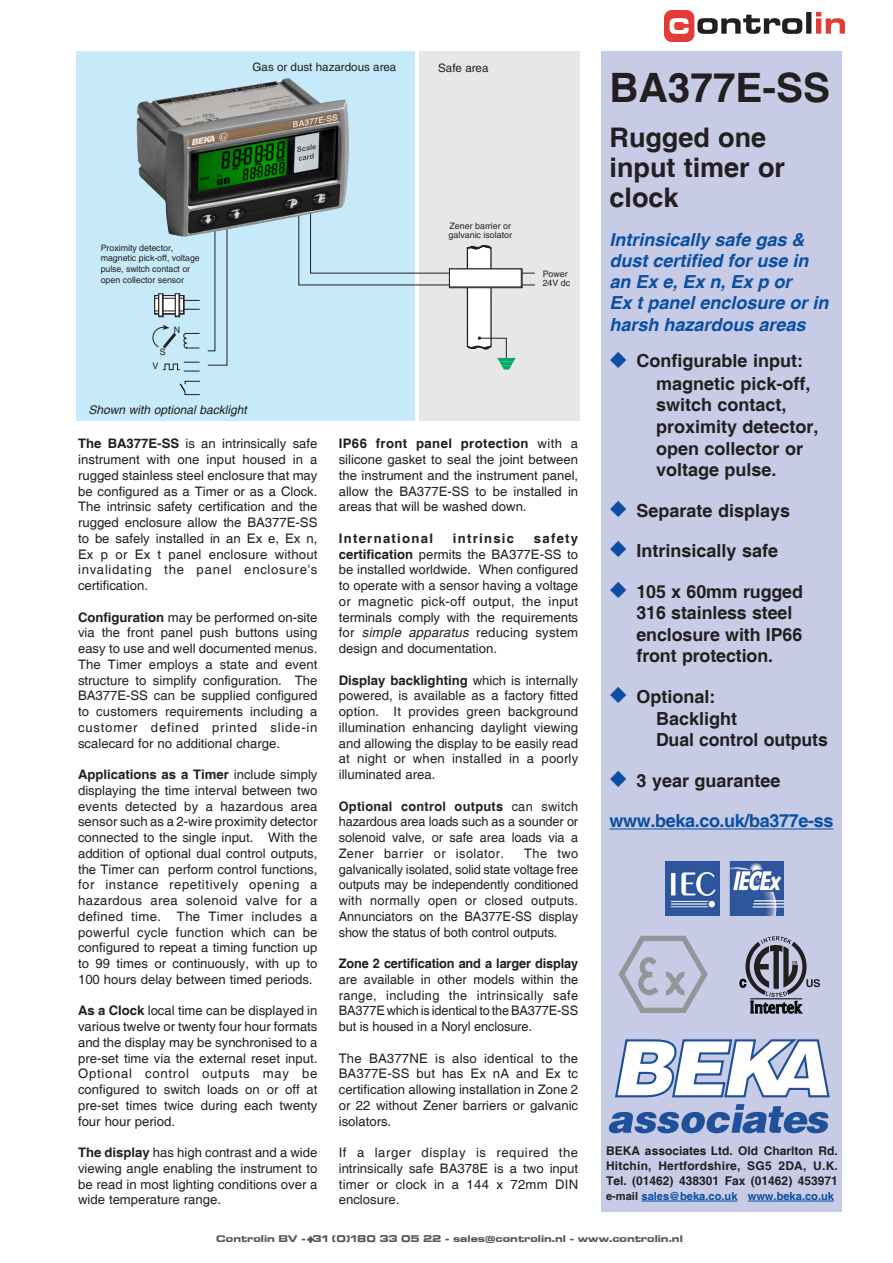
<style>
.page{position:relative;width:893px;height:1263px;background:#fff}
.page>*{position:absolute;margin:0;border:0;box-sizing:border-box;transform-origin:0 0}
.t1{font:700 40.5px "Helvetica";color:#231f20}
.t2{font:700 27px/30px "Helvetica";color:#231f20}
.t3{font:700 18px/21.9px "Helvetica";color:#231f20}
.t4{font:italic 700 18px/21.1px "Helvetica";color:#0a4fa2}
.t5{font:700 18px "Helvetica";letter-spacing:-.02em;color:#0a4fa2}
.body_text{font:13.2px/15.8px "Helvetica";color:#231f20;text-align:justify}
.body_text-2{font:700 13.2px "Helvetica";letter-spacing:.1em;color:#231f20}
.t6{font:700 12px/15px "Helvetica";color:#231f20;text-align:justify}
.t7{font:600 expanded 12px "Bi Bi";color:#565656}
.t8{font:italic 12px "Helvetica";color:#231f20}
.t9{font:11.55px "Helvetica";color:#231f20}
.t10{font:700 11.1px "Helvetica";color:#0a4fa2}
.t11{font:8.85px/10.6px "Helvetica";letter-spacing:-.005em;color:#231f20}
.s1{color:#0a4fa2}
.s2{font-weight:700}
.s3{font-style:italic}
.s4{color:#231f20}
</style>
<div class="page">
<div style="left:601px;top:51px;width:241px;height:1161px;background:#c7cbe6"></div>
<hr style="left:610px;top:828px;width:223px;height:1px;background:#0a4fa2">
<svg style="left:608px;top:1039px;width:222px;height:94px"></svg>
<hr style="left:641px;top:1201px;width:96px;height:1px;background:#0a4fa2">
<hr style="left:748px;top:1201px;width:86px;height:1px;background:#0a4fa2">
<img style="left:665px;top:861px;width:119px;height:55px">
<svg style="left:618px;top:936px;width:90px;height:77px"></svg>
<div style="left:419px;top:51px;width:161px;height:370px;background:#e6e7e9"></div>
<div style="left:77px;top:51px;width:338px;height:370px;background:#c6eafa"></div>
<svg style="left:466px;top:245px;width:49px;height:124px"></svg>
<div style="left:449px;top:268px;width:74px;height:20px;border:1px solid #231f20"></div>
<div style="left:449px;top:269px;width:72px;height:18px;background:#fff"></div>
<div style="left:449px;top:268px;width:73px;height:19px;border:1px solid #231f20"></div>
<svg style="left:298px;top:242px;width:152px;height:44px"></svg>
<svg style="left:152px;top:325px;width:48px;height:70px"></svg>
<svg style="left:156px;top:297px;width:26px;height:15px"></svg>
<div style="left:154px;top:295px;width:30px;height:19px;border:1px solid #231f20"></div>
<div style="left:158px;top:293px;width:6px;height:24px;border:1px solid #231f20"></div>
<hr style="left:159px;top:294px;width:3px;height:22px;background:#fff">
<div style="left:158px;top:293px;width:5px;height:23px;border:1px solid #231f20"></div>
<div style="left:175px;top:293px;width:5px;height:24px;border:1px solid #231f20"></div>
<div style="left:175px;top:293px;width:4px;height:23px;border:1px solid #231f20"></div>
<svg style="left:155px;top:309px;width:45px;height:2px"></svg>
<svg style="left:155px;top:298px;width:45px;height:3px"></svg>
<svg style="left:207px;top:242px;width:21px;height:124px"></svg>
<svg style="left:522px;top:273px;width:13px;height:1px"></svg>
<svg style="left:522px;top:284px;width:13px;height:1px"></svg>
<img style="left:136px;top:78px;width:213px;height:164px">
<svg style="left:740px;top:936px;width:80px;height:77px"></svg>
<hr style="left:751px;top:998px;width:51px;height:1px;background:#000">
<img style="left:665px;top:10px;width:179px;height:31px">
<p class="t9" style="left:253px;top:61px;width:145px">Gas or dust hazardous area</p>
<p class="t9" style="left:438px;top:61px;width:52px">Safe area</p>
<p class="t1" style="left:609px;top:63px;width:222px">BA377E-SS</p>
<p class="t2" style="left:609px;top:124px;width:177px">Rugged one input timer or clock</p>
<p class="t4" style="left:609px;top:230px;width:221px">Intrinsically safe gas &amp; dust certified for use in an Ex e, Ex n, Ex p or<br>Ex t panel enclosure or in harsh hazardous areas</p>
<p class="t3" style="left:656px;top:350px;width:164px;text-indent:-46px"><span class="s1">◆</span> Configurable input: magnetic pick-off, switch contact, proximity detector, open collector or voltage pulse.</p>
<p class="t3" style="left:609px;top:500px;width:182px"><span class="s1">◆</span> Separate displays</p>
<p class="t3" style="left:609px;top:541px;width:170px"><span class="s1">◆</span> Intrinsically safe</p>
<p class="t3" style="left:636px;top:581px;width:168px;text-indent:-27px"><span class="s1">◆</span> 105 x 60mm rugged<br>316 stainless steel enclosure with IP66 front protection.</p>
<p class="t3" style="left:656px;top:687px;width:173px;text-indent:-46px"><span class="s1">◆</span> Optional:<br>Backlight<br>Dual control outputs</p>
<p class="t3" style="left:609px;top:770px;width:173px"><span class="s1">◆</span> 3 year guarantee</p>
<p class="t5" style="left:610px;top:810px;width:225px">www.beka.co.uk/ba377e-ss</p>
<p class="t11" style="left:449px;top:222px;width:65px;line-height:8.9px">Zener barrier or galvanic isolator</p>
<p class="t11" style="left:101px;top:242px;width:100px">Proximity detector, magnetic pick-off, voltage pulse, switch contact or open collector sensor</p>
<p class="t11" style="left:543px;top:270px;width:29px;line-height:8.9px">Power<br>24V dc</p>
<p class="t11" style="left:174px;top:324px;width:8px">N</p>
<p class="t11" style="left:160px;top:347px;width:7px">S</p>
<p class="t11" style="left:152px;top:361px;width:7px">V</p>
<p class="t8" style="left:88px;top:402px;width:160px">Shown with optional backlight</p>
<p class="body_text" style="left:78px;top:436px;width:241px"><span class="s2">The BA377E-SS</span> is an intrinsically safe instrument with one input housed in a rugged stainless steel enclosure that may be configured as a Timer or as a Clock.<br>The intrinsic safety certification and the rugged enclosure allow the BA377E-SS to be safely installed in an Ex e, Ex n, Ex p or Ex t panel enclosure without invalidating the panel enclosure's certification.</p>
<p class="body_text" style="left:78px;top:609px;width:241px"><span class="s2">Configuration</span> may be performed on-site via the front panel push buttons using easy to use and well documented menus.<br>The Timer employs a state and event structure to simplify configuration. The BA377E-SS can be supplied configured to customers requirements including a customer defined printed slide-in scalecard for no additional charge.</p>
<p class="body_text" style="left:78px;top:767px;width:241px"><span class="s2">Applications as a Timer</span> include simply displaying the time interval between two events detected by a hazardous area sensor such as a 2-wire proximity detector connected to the single input. With the addition of optional dual control outputs, the Timer can perform control functions, for instance repetitively opening a hazardous area solenoid valve for a defined time. The Timer includes a powerful cycle function which can be configured to repeat a timing function up to 99 times or continuously, with up to 100 hours delay between timed periods.</p>
<p class="body_text" style="left:78px;top:1003px;width:241px"><span class="s2">As a Clock</span> local time can be displayed in various twelve or twenty four hour formats and the display may be synchronised to a pre-set time via the external reset input.<br>Optional control outputs may be configured to switch loads on or off at pre-set times twice during each twenty four hour period.</p>
<p class="body_text" style="left:78px;top:1145px;width:241px"><span class="s2">The display</span> has high contrast and a wide viewing angle enabling the instrument to be read in most lighting conditions over a wide temperature range.</p>
<p class="body_text" style="left:339px;top:436px;width:241px"><span class="s2">IP66 front panel protection</span> with a silicone gasket to seal the joint between the instrument and the instrument panel, allow the BA377E-SS to be installed in areas that will be washed down.</p>
<p class="body_text-2" style="left:339px;top:530px;width:96px">International</p>
<p class="body_text-2" style="left:453px;top:530px;width:63px">intrinsic</p>
<p class="body_text" style="left:339px;top:531px;width:241px;text-indent:195px"><span class="s2">safety certification</span> permits the BA377E-SS to be installed worldwide. When configured to operate with a sensor having a voltage or magnetic pick-off output, the input terminals comply with the requirements for <span class="s3">simple apparatus</span> reducing system design and documentation.</p>
<p class="body_text" style="left:339px;top:672px;width:241px"><span class="s2">Display backlighting</span> which is internally powered, is available as a factory fitted option. It provides green background illumination enhancing daylight viewing and allowing the display to be easily read at night or when installed in a poorly illuminated area.</p>
<p class="body_text" style="left:339px;top:798px;width:241px"><span class="s2">Optional control outputs</span> can switch hazardous area loads such as a sounder or solenoid valve, or safe area loads via a Zener barrier or isolator.</p>
<p class="body_text" style="left:339px;top:846px;width:241px;text-indent:186px">The two galvanically isolated, solid state voltage free outputs may be independently conditioned with normally open or closed outputs.<br>Annunciators on the BA377E-SS display show the status of both control outputs.</p>
<p class="body_text" style="left:339px;top:956px;width:241px"><span class="s2">Zone 2 certification and a larger display </span>are available in other models within the range, including the intrinsically safe BA377E which is identical to the BA377E-SS but is housed in a Noryl enclosure.</p>
<p class="body_text" style="left:339px;top:1050px;width:241px">The BA377NE is also identical to the BA377E-SS but has Ex nA and Ex tc certification allowing installation in Zone 2 or 22 without Zener barriers or galvanic isolators.</p>
<p class="body_text" style="left:339px;top:1145px;width:241px">If a larger display is required the intrinsically safe BA378E is a two input timer or clock in a 144 x 72mm DIN enclosure.</p>
<p class="t6" style="left:606px;top:1144px;width:233px">BEKA associates Ltd. Old Charlton Rd.<br>Hitchin, Hertfordshire, SG5 2DA, U.K.<br>Tel. (01462) 438301 Fax (01462) 453971</p>
<p class="t10" style="left:606px;top:1189px;width:229px"><span class="s4">e-mail</span> sales@beka.co.uk www.beka.co.uk</p>
<p class="t7" style="left:216px;top:1231px;width:468px">Controlin BV -+31 (0)180 33 05 22 - sales@controlin.nl - www.controlin.nl</p>
</div>
